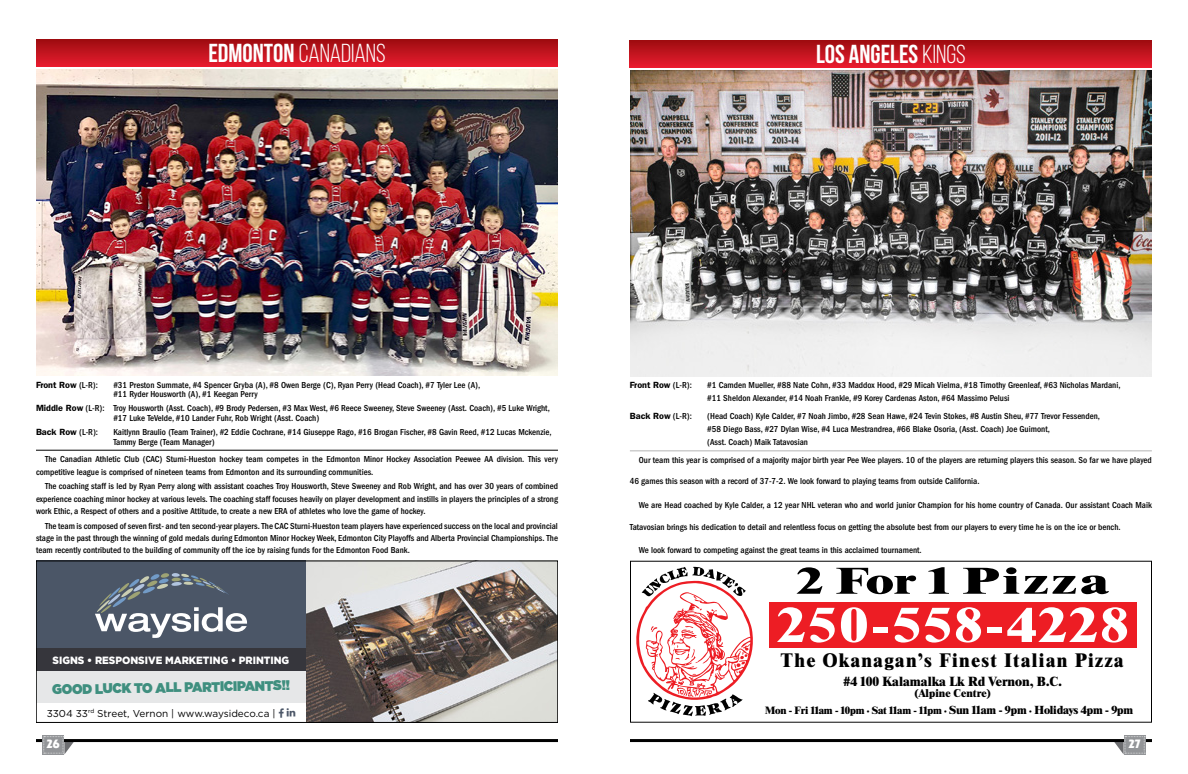
<style>
.page{position:relative;width:1188px;height:774px;background:#fff}
.page>*{position:absolute;margin:0;border:0;box-sizing:border-box;transform-origin:0 0}
.t1{font:800 48px "Times LT Std";letter-spacing:.06em;color:#fff;scale:1.15 1}
.t2{font:800 36.4px "Times LT Std";letter-spacing:.07em;color:#000;scale:1.41 1}
.t3{font:26px "Bebas Neue";color:#fff}
.t4{font:700 26px "Bebas Neue";color:#fff}
.t5{font:800 19.1px "Times LT Std";letter-spacing:.08em;color:#000;scale:.94 1}
.t6{font:900 13.9px "Gotham";color:#3f8f7f;scale:.95 1}
.t7{font:800 13px "Times LT Std";color:#000}
.t8{font:800 11px "Times LT Std";color:#000}
.t9{font:900 10.5px "Gotham";color:#fff;scale:.95 1}
.t10{font:800 10.4px "Times LT Std";letter-spacing:-.02em;color:#000}
.t11{font:10.4px "Revue Std";color:#fff}
.t12{font:10px "Gotham";color:#000}
.t13{font:500 condensed 9px/12.4px "ITC Franklin Gothic Std";color:#000}
.t14{font:600 9px "ITC Franklin Gothic Std";color:#000}
.s1{font-weight:700}
.s2{font-weight:400}
.s3{font-weight:500;font-stretch:condensed}
.s4{font-weight:600;font-stretch:normal}
.s5{font-size:11.4px}
</style>
<div class="page">
<hr style="left:630px;top:739px;width:522px;height:3px;background:#000">
<div style="left:1124px;top:735px;width:22px;height:20px;background:#939598"></div>
<svg style="left:1114px;top:736px;width:31px;height:19px"></svg>
<hr style="left:36px;top:739px;width:522px;height:3px;background:#000">
<div style="left:42px;top:735px;width:22px;height:20px;background:#939598"></div>
<svg style="left:43px;top:736px;width:31px;height:19px"></svg>
<svg style="left:630px;top:561px;width:522px;height:162px"></svg>
<img style="left:36px;top:70px;width:522px;height:306px">
<svg style="left:36px;top:40px;width:522px;height:27px;background:#c4141f"></svg>
<hr style="left:36px;top:450px;width:522px;height:1px;background:#000">
<img style="left:630px;top:70px;width:522px;height:307px">
<svg style="left:630px;top:40px;width:522px;height:27px;background:#c2131e"></svg>
<hr style="left:630px;top:450px;width:522px;height:1px;background:#000">
<div style="left:36px;top:670px;width:270px;height:33px;background:#e6e7e8"></div>
<div style="left:36px;top:561px;width:270px;height:87px;background:#4b5667"></div>
<div style="left:36px;top:648px;width:270px;height:22px;background:#36363c"></div>
<svg style="left:95px;top:573px;width:152px;height:65px"></svg>
<img style="left:306px;top:563px;width:250px;height:158px">
<div style="left:36px;top:561px;width:522px;height:162px;border:1px solid #000"></div>
<h3 class="t3" style="left:208px;top:39px;width:179px"><span class="s1">EDMONTON</span> CANADIANS</h3>
<h3 class="t4" style="left:816px;top:40px;width:151px">LOS ANGELES <span class="s2">KINGS</span></h3>
<p class="t14" style="left:36px;top:379px;width:64px">Front Row <span class="s3">(L-R):</span></p>
<p class="t13" style="left:113px;top:380px;width:368px;line-height:9.6px">#31 Preston Summate, #4 Spencer Gryba (A), #8 Owen Berge (C), Ryan Perry (Head Coach), #7 Tyler Lee (A), #11 Ryder Housworth (A), #1 Keegan Perry</p>
<p class="t13" style="left:113px;top:404px;width:438px;line-height:9.6px;text-indent:-77px"><span class="s4">Middle Row</span> (L-R): Troy Housworth (Asst. Coach), #9 Brody Pedersen, #3 Max West, #6 Reece Sweeney, Steve Sweeney (Asst. Coach), #5 Luke Wright, #17 Luke TeVelde, #10 Lander Fuhr, Rob Wright (Asst. Coach)</p>
<p class="t14" style="left:36px;top:427px;width:64px">Back Row <span class="s3">(L-R):</span></p>
<p class="t13" style="left:113px;top:428px;width:440px;line-height:9.6px">Kaitlynn Braulio (Team Trainer), #2 Eddie Cochrane, #14 Giuseppe Rago, #16 Brogan Fischer, #8 Gavin Reed, #12 Lucas Mckenzie,<br>Tammy Berge (Team Manager)</p>
<p class="t13" style="left:36px;top:453px;width:523px;text-indent:9px">The Canadian Athletic Club (CAC) Sturni-Hueston hockey team competes in the Edmonton Minor Hockey Association Peewee AA division. This very competitive league is comprised of nineteen teams from Edmonton and its surrounding communities.</p>
<p class="t13" style="left:36px;top:480px;width:524px;text-align:justify;text-indent:9px">The coaching staff is led by Ryan Perry along with assistant coaches Troy Housworth, Steve Sweeney and Rob Wright, and has over 30 years of combined experience coaching minor hockey at various levels. The coaching staff focuses heavily on player development and instills in players the principles of a strong work Ethic, a Respect of others and a positive Attitude, to create a new ERA of athletes who love the game of hockey.</p>
<p class="t13" style="left:36px;top:520px;width:524px;text-align:justify;text-indent:9px">The team is composed of seven first- and ten second-year players. The CAC Sturni-Hueston team players have experienced success on the local and provincial stage in the past through the winning of gold medals during Edmonton Minor Hockey Week, Edmonton City Playoffs and Alberta Provincial Championships. The team recently contributed to the building of community off the ice by raising funds for the Edmonton Food Bank.</p>
<p class="t9" style="left:53px;top:653px;width:251px">SIGNS • RESPONSIVE MARKETING • PRINTING</p>
<h3 class="t6" style="left:52px;top:679px;width:252px;rotate:-1deg">GOOD LUCK TO ALL PARTICIPANTS!!</h3>
<p class="t12" style="left:47px;top:707px;width:230px">3304 33<sup>rd</sup> Street, Vernon | www.waysideco.ca |</p>
<p class="t14" style="left:630px;top:380px;width:64px">Front Row <span class="s3">(L-R):</span></p>
<p class="t13" style="left:707px;top:379px;width:415px;line-height:13px">#1 Camden Mueller, #88 Nate Cohn, #33 Maddox Hood, #29 Micah Vielma, #18 Timothy Greenleaf, #63 Nicholas Mardani, #11 Sheldon Alexander, #14 Noah Frankle, #9 Korey Cardenas Aston, #64 Massimo Pelusi</p>
<p class="t14" style="left:630px;top:410px;width:64px">Back Row <span class="s3">(L-R):</span></p>
<p class="t13" style="left:707px;top:409px;width:394px;line-height:13px">(Head Coach) Kyle Calder, #7 Noah Jimbo, #28 Sean Hawe, #24 Tevin Stokes, #8 Austin Sheu, #77 Trevor Fessenden, #58 Diego Bass, #27 Dylan Wise, #4 Luca Mestrandrea, #66 Blake Osoria, (Asst. Coach) Joe Guimont,<br>(Asst. Coach) Maik Tatavosian</p>
<p class="t13" style="left:639px;top:454px;width:515px">Our team this year is comprised of a majority major birth year Pee Wee players. 10 of the players are returning players this season. So far we have played</p>
<p class="t13" style="left:630px;top:475px;width:351px">46 games this season with a record of 37-7-2. We look forward to playing teams from outside California.</p>
<p class="t13" style="left:639px;top:499px;width:515px">We are Head coached by Kyle Calder, a 12 year NHL veteran who and world junior Champion for his home country of Canada. Our assistant Coach Maik</p>
<p class="t13" style="left:630px;top:521px;width:492px">Tatavosian brings his dedication to detail and relentless focus on getting the absolute best from our players to every time he is on the ice or bench.</p>
<p class="t13" style="left:639px;top:544px;width:284px">We look forward to competing against the great teams in this acclaimed tournament.</p>
<h2 class="t2" style="left:797px;top:558px;width:223px">2 For 1 Pizza</h2>
<h1 class="t1" style="left:778px;top:595px;width:306px">250-558-4228</h1>
<h3 class="t5" style="left:780px;top:648px;width:366px">The Okanagan’s Finest Italian Pizza</h3>
<h3 class="t7" style="left:844px;top:673px;width:220px">#4 100 Kalamalka Lk Rd Vernon, B.C.</h3>
<p class="t8" style="left:915px;top:686px;width:78px">(Alpine Centre)</p>
<p class="t10" style="left:765px;top:704px;width:370px">Mon - Fri 11am - 10pm ∙ Sat 11am - 11pm ∙ <span class="s5">Sun 11am - 9pm</span> ∙ <span class="s5">Holidays 4pm - 9pm</span></p>
<p class="t11" style="left:47px;top:737px;width:14px">26</p>
<p class="t11" style="left:1129px;top:737px;width:13px">27</p>
</div>
